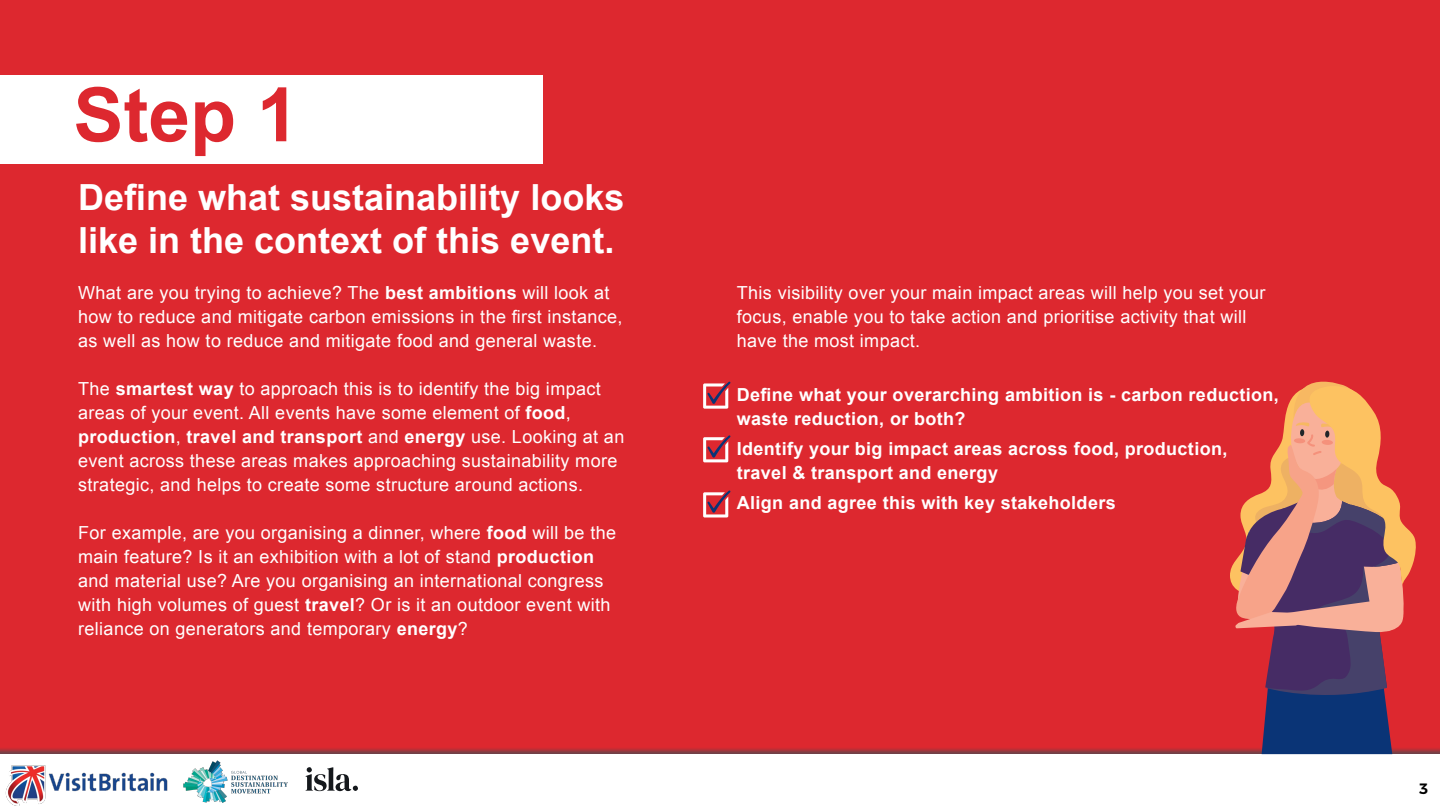
<style>
.page{position:relative;width:1440px;height:810px;background:#dd282f}
.page>*{position:absolute;margin:0;border:0;box-sizing:border-box;transform-origin:0 0}
.t1{font:700 75px "Arial";color:#dd282f}
.t2{font:700 36px/43.2px "Arial";color:#fff}
.t3{font:18px/24px "Arial";letter-spacing:.02em;color:#fff}
.t4{font:700 18px/24px "Arial";letter-spacing:.02em;color:#fff}
.t5{font:600 15px "Montserrat";color:#000}
.s1{font-weight:700}
</style>
<div class="page">
<div style="left:0;top:747px;width:1440px;height:63px;background:#424d53;opacity:.75"></div>
<div style="left:0;top:754px;width:1440px;height:56px;background:#fff"></div>
<svg style="left:305px;top:767px;width:53px;height:24px"></svg>
<img style="left:184px;top:761px;width:104px;height:42px">
<img style="left:5px;top:765px;width:163px;height:41px">
<div style="left:0;top:75px;width:543px;height:89px;background:#fff"></div>
<svg style="left:1230px;top:381px;width:187px;height:373px"></svg>
<svg style="left:703px;top:382px;width:28px;height:27px"></svg>
<svg style="left:703px;top:435px;width:28px;height:27px"></svg>
<svg style="left:703px;top:490px;width:28px;height:28px"></svg>
<p class="t1" style="left:73px;top:66px;width:227px">Step 1</p>
<p class="t2" style="left:78px;top:177px;width:548px">Define what sustainability looks like in the context of this event.</p>
<p class="t3" style="left:78px;top:281px;width:546px">What are you trying to achieve? The <span class="s1">best ambitions</span> will look at how to reduce and mitigate carbon emissions in the first instance, as well as how to reduce and mitigate food and general waste.</p>
<p class="t3" style="left:78px;top:377px;width:548px">The <span class="s1">smartest way</span> to approach this is to identify the big impact areas of your event. All events have some element of <span class="s1">food</span>, <span class="s1">production</span>, <span class="s1">travel and transport</span> and <span class="s1">energy</span> use. Looking at an event across these areas makes approaching sustainability more strategic, and helps to create some structure around actions.</p>
<p class="t3" style="left:78px;top:521px;width:539px">For example, are you organising a dinner, where <span class="s1">food</span> will be the main feature? Is it an exhibition with a lot of stand <span class="s1">production </span>and material use? Are you organising an international congress with high volumes of guest <span class="s1">travel</span>? Or is it an outdoor event with reliance on generators and temporary <span class="s1">energy</span>?</p>
<p class="t3" style="left:737px;top:281px;width:530px">This visibility over your main impact areas will help you set your focus, enable you to take action and prioritise activity that will have the most impact.</p>
<p class="t4" style="left:737px;top:383px;width:543px">Define what your overarching ambition is - carbon reduction, waste reduction, or both?</p>
<p class="t4" style="left:737px;top:437px;width:492px">Identify your big impact areas across food, production, travel &amp; transport and energy</p>
<p class="t4" style="left:737px;top:491px;width:380px">Align and agree this with key stakeholders</p>
<p class="t5" style="left:1419px;top:780px;width:11px">3</p>
</div>
